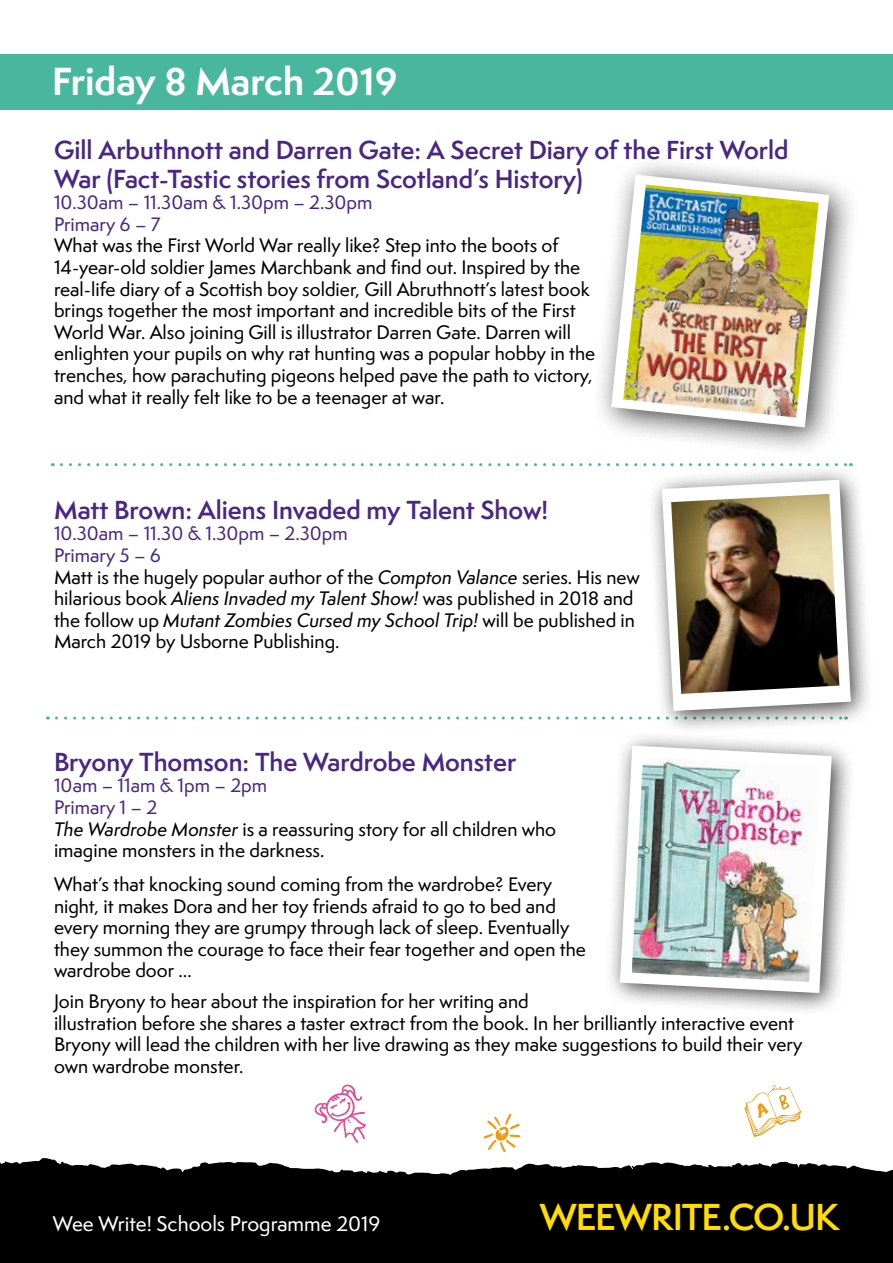
<style>
.page{position:relative;width:893px;height:1263px;background:#fff}
.page>*{position:absolute;margin:0;border:0;box-sizing:border-box;transform-origin:0 0}
.t1{font:700 36px "Semplicita Pro";color:#fff}
.t2{font:600 34.5px "Semplicita Pro";letter-spacing:-.025em;color:#fd0}
.t3{font:600 24px/28.8px "Semplicita Pro";color:#4a2683}
.t4{font:500 19.5px "Semplicita Pro";color:#fff}
.t5{font:500 18px/21.6px "Semplicita Pro";color:#000}
.t6{font:18px "Semplicita Pro Med It";color:#000}
.t7{font:500 18px/21.6px "Semplicita Pro";color:#4a2683}
.s1{color:#4a2683}
.s2{font-family:"Semplicita Pro Med It";font-weight:400}
.s3{font-family:"Semplicita Pro";font-weight:500}
</style>
<div class="page">
<div style="left:0;top:1153px;width:893px;height:110px;background:#000"></div>
<div style="left:0;top:54px;width:893px;height:55px;background:#48b79e"></div>
<div style="left:591px;top:155px;width:269px;height:304px;background:#000;opacity:.75"></div>
<svg style="left:611px;top:175px;width:218px;height:252px"></svg>
<img style="left:623px;top:185px;width:196px;height:232px">
<svg style="left:61px;top:463px;width:790px;height:3px"></svg>
<svg style="left:0;top:1084px;width:893px;height:91px"></svg>
<div style="left:605px;top:730px;width:251px;height:287px;background:#000;opacity:.75"></div>
<svg style="left:620px;top:746px;width:212px;height:247px"></svg>
<div style="left:647px;top:464px;width:227px;height:271px;background:#000;opacity:.75"></div>
<svg style="left:56px;top:480px;width:795px;height:239px"></svg>
<img style="left:671px;top:494px;width:168px;height:200px">
<img style="left:632px;top:757px;width:188px;height:225px">
<h1 class="t1" style="left:52px;top:54px;width:347px">Friday 8 March 2019</h1>
<h3 class="t3" style="left:54px;top:135px;width:736px">Gill Arbuthnott and Darren Gate: A Secret Diary of the First World<br>War (Fact-Tastic stories from Scotland’s History)</h3>
<p class="t7" style="left:54px;top:192px;width:320px">10.30am – 11.30am &amp; 1.30pm – 2.30pm<br>Primary 6 – 7</p>
<p class="t5" style="left:54px;top:235px;width:543px">What was the First World War really like? Step into the boots of 14-year-old soldier James Marchbank and find out. Inspired by the real-life diary of a Scottish boy soldier, Gill Abruthnott’s latest book brings together the most important and incredible bits of the First World War. Also joining Gill is illustrator Darren Gate. Darren will enlighten your pupils on why rat hunting was a popular hobby in the trenches, how parachuting pigeons helped pave the path to victory, and what it really felt like to be a teenager at war.</p>
<h3 class="t3" style="left:54px;top:495px;width:496px">Matt Brown: Aliens Invaded my Talent Show!</h3>
<p class="t5" style="left:54px;top:523px;width:587px"><span class="s1">10.30am – 11.30 &amp; 1.30pm – 2.30pm<br>Primary 5 – 6<br></span>Matt is the hugely popular author of the <span class="s2">Compton Valance</span> series. His new hilarious book <span class="s2">Aliens Invaded my Talent Show!</span> was published in 2018 and</p>
<p class="t6" style="left:54px;top:607px;width:582px"><span class="s3">the follow up</span> Mutant Zombies Cursed my School Trip! <span class="s3">will be published in</span></p>
<p class="t5" style="left:54px;top:631px;width:287px">March 2019 by Usborne Publishing.</p>
<h3 class="t3" style="left:54px;top:747px;width:464px">Bryony Thomson: The Wardrobe Monster</h3>
<p class="t5" style="left:54px;top:775px;width:504px"><span class="s1">10am – 11am &amp; 1pm – 2pm<br>Primary 1 – 2<br></span><span class="s2">The Wardrobe Monster</span> is a reassuring story for all children who imagine monsters in the darkness.</p>
<p class="t5" style="left:54px;top:873px;width:533px">What’s that knocking sound coming from the wardrobe? Every night, it makes Dora and her toy friends afraid to go to bed and every morning they are grumpy through lack of sleep. Eventually they summon the courage to face their fear together and open the wardrobe door …</p>
<p class="t5" style="left:54px;top:990px;width:750px">Join Bryony to hear about the inspiration for her writing and<br>illustration before she shares a taster extract from the book. In her brilliantly interactive event Bryony will lead the children with her live drawing as they make suggestions to build their very own wardrobe monster.</p>
<p class="t4" style="left:53px;top:1209px;width:329px">Wee Write! Schools Programme 2019</p>
<h2 class="t2" style="left:540px;top:1192px;width:301px">WEEWRITE.CO.UK</h2>
</div>
